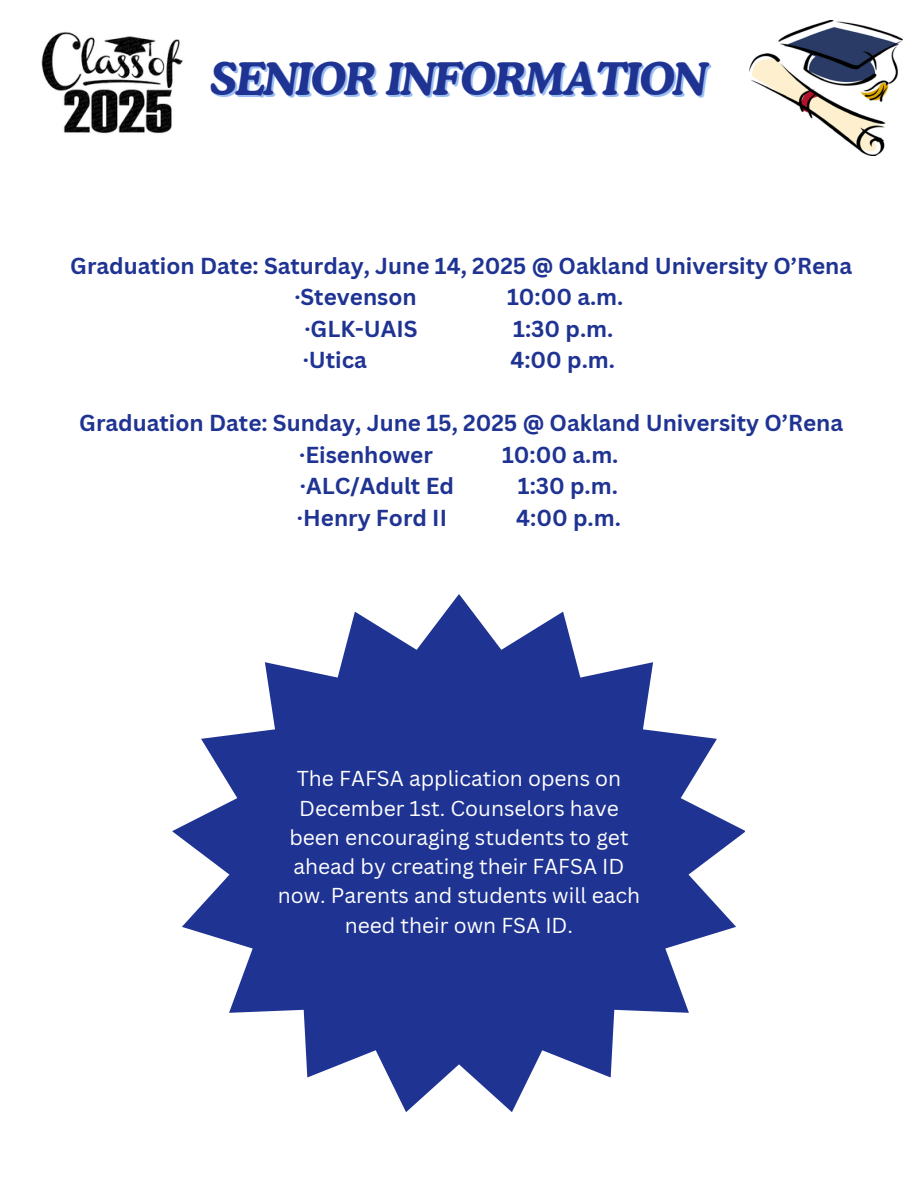
<style>
.page{position:relative;width:918px;height:1188px;background:#fff}
.page>*{position:absolute;margin:0;border:0;box-sizing:border-box;transform-origin:0 0}
.t1{font:italic 700 44.55px "Cooper BT";letter-spacing:-.035em;color:#1f3393}
.t2{font:700 22.5px/31.5px "Canva Sans";color:#1f3393}
.t3{font:21px/29.2px "Canva Sans";color:#fff;text-align:center}
</style>
<div class="page">
<img style="left:41px;top:32px;width:142px;height:102px">
<img style="left:750px;top:20px;width:153px;height:135px">
<svg style="left:172px;top:594px;width:573px;height:518px;fill:#1f3393"></svg>
<h2 class="t1" style="left:210px;top:52px;width:499px">SENIOR INFORMATION</h2>
<h2 class="t2" style="left:294px;top:249px;width:559px;text-indent:-224px">Graduation Date: Saturday, June 14, 2025 @ Oakland University O’Rena ·Stevenson</h2>
<h2 class="t2" style="left:507px;top:281px;width:118px">10:00 a.m.</h2>
<h2 class="t2" style="left:304px;top:312px;width:115px">·GLK-UAIS</h2>
<h2 class="t2" style="left:513px;top:312px;width:102px">1:30 p.m.</h2>
<h2 class="t2" style="left:303px;top:344px;width:66px">·Utica</h2>
<h2 class="t2" style="left:510px;top:344px;width:106px">4:00 p.m.</h2>
<p class="t2" style="left:299px;top:407px;width:545px;text-indent:-220px">Graduation Date: Sunday, June 15, 2025 @ Oakland University O’Rena ·Eisenhower</p>
<p class="t2" style="left:502px;top:438px;width:118px">10:00 a.m.</p>
<p class="t2" style="left:300px;top:470px;width:156px">·ALC/Adult Ed</p>
<p class="t2" style="left:518px;top:470px;width:102px">1:30 p.m.</p>
<p class="t2" style="left:297px;top:501px;width:152px">·Henry Ford II</p>
<p class="t2" style="left:516px;top:501px;width:106px">4:00 p.m.</p>
<h1 class="t3" style="left:278px;top:764px;width:364px">The FAFSA application opens on<br>December 1st. Counselors have been encouraging students to get ahead by creating their FAFSA ID now. Parents and students will each need their own FSA ID.</h1>
</div>
